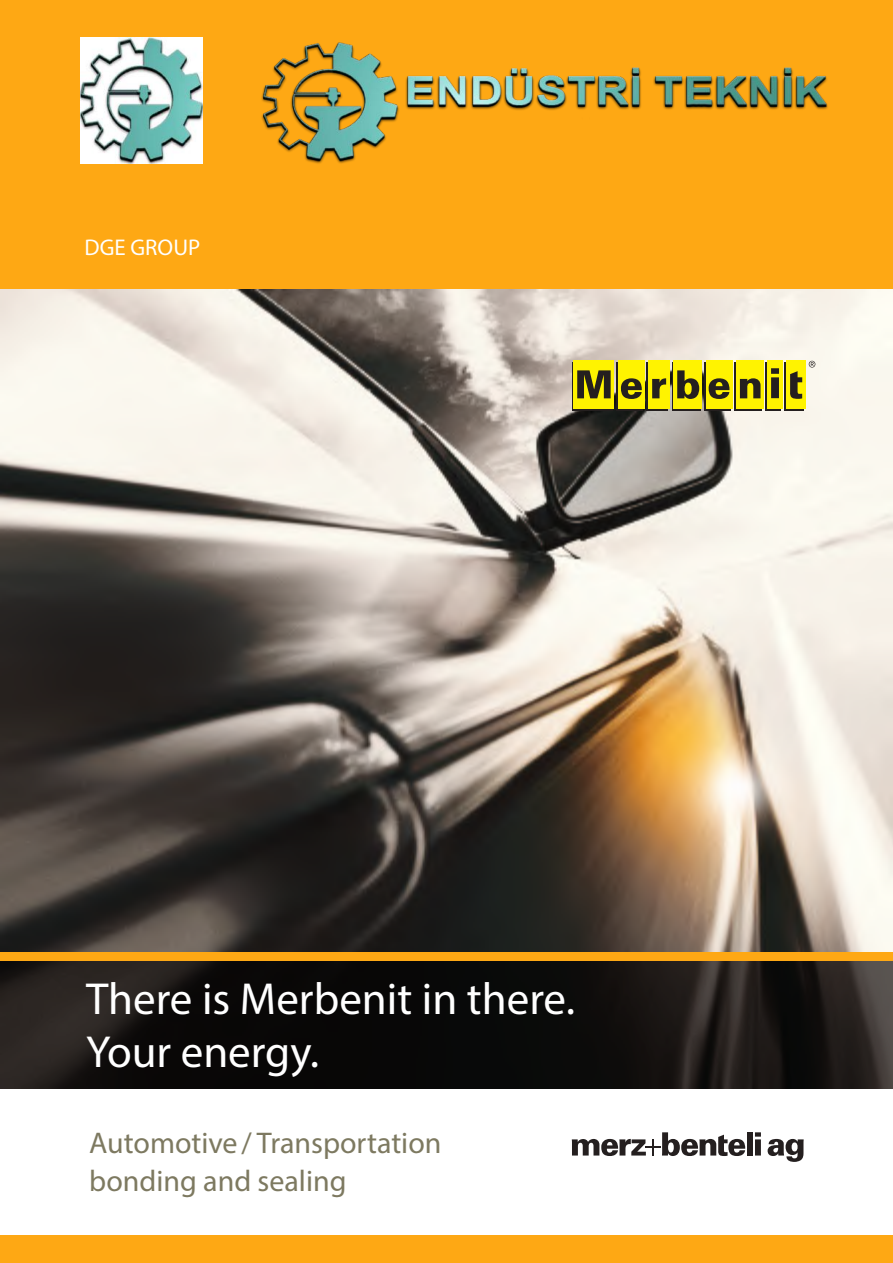
<style>
.page{position:relative;width:893px;height:1263px;background:#fff}
.page>*{position:absolute;margin:0;border:0;box-sizing:border-box;transform-origin:0 0}
.t1{font:45px/52.5px "Myriad Pro";color:#fff}
.t2{font:30px/37.5px "Myriad Pro";color:#7d7960}
.t3{font:22.8px "Myriad Pro";color:#fff}
</style>
<div class="page">
<div style="left:0;top:0;width:893px;height:289px;background:#fea814"></div>
<div style="left:0;top:1235px;width:893px;height:28px;background:#fea814"></div>
<img style="left:0;top:289px;width:893px;height:663px">
<div style="left:747px;top:1132px;width:6px;height:23px;background:#241f1f"></div>
<svg style="left:755px;top:1132px;width:6px;height:23px"></svg>
<svg style="left:572px;top:1132px;width:173px;height:24px"></svg>
<svg style="left:767px;top:1139px;width:37px;height:23px"></svg>
<svg style="left:0;top:961px;width:893px;height:128px;background:#151311"></svg>
<div style="left:0;top:952px;width:893px;height:9px;background:#fea814"></div>
<svg style="left:809px;top:361px;width:6px;height:7px"></svg>
<div style="left:734px;top:362px;width:28px;height:49px;background:#241f1f"></div>
<div style="left:736px;top:360px;width:28px;height:49px;background:#fff300"></div>
<svg style="left:740px;top:378px;width:20px;height:20px"></svg>
<div style="left:785px;top:362px;width:19px;height:49px;background:#241f1f"></div>
<div style="left:786px;top:360px;width:20px;height:49px;background:#fff300"></div>
<svg style="left:790px;top:371px;width:12px;height:28px"></svg>
<div style="left:766px;top:362px;width:15px;height:49px;background:#241f1f"></div>
<div style="left:767px;top:360px;width:16px;height:49px;background:#fff300"></div>
<svg style="left:771px;top:368px;width:8px;height:30px"></svg>
<svg style="left:572px;top:362px;width:41px;height:49px"></svg>
<div style="left:574px;top:360px;width:40px;height:49px;background:#fff300"></div>
<svg style="left:577px;top:370px;width:34px;height:28px"></svg>
<div style="left:647px;top:362px;width:21px;height:49px;background:#241f1f"></div>
<div style="left:648px;top:360px;width:22px;height:49px;background:#fff300"></div>
<svg style="left:652px;top:378px;width:14px;height:20px"></svg>
<svg style="left:672px;top:362px;width:28px;height:49px"></svg>
<div style="left:674px;top:360px;width:28px;height:49px;background:#fff300"></div>
<svg style="left:677px;top:370px;width:22px;height:29px"></svg>
<div style="left:704px;top:362px;width:27px;height:49px;background:#241f1f"></div>
<div style="left:706px;top:360px;width:26px;height:49px;background:#fff300"></div>
<svg style="left:709px;top:378px;width:20px;height:21px"></svg>
<div style="left:616px;top:362px;width:27px;height:49px;background:#241f1f"></div>
<div style="left:618px;top:360px;width:27px;height:49px;background:#fff300"></div>
<svg style="left:621px;top:378px;width:21px;height:21px"></svg>
<img style="left:81px;top:37px;width:121px;height:126px">
<img style="left:261px;top:42px;width:567px;height:122px">
<p class="t3" style="left:85px;top:234px;width:117px">DGE GROUP</p>
<h1 class="t1" style="left:86px;top:972px;width:490px">There is Merbenit in there.<br>Your energy.</h1>
<p class="t2" style="left:89px;top:1124px;width:354px">Automotive/ Transportation bonding and sealing</p>
</div>
